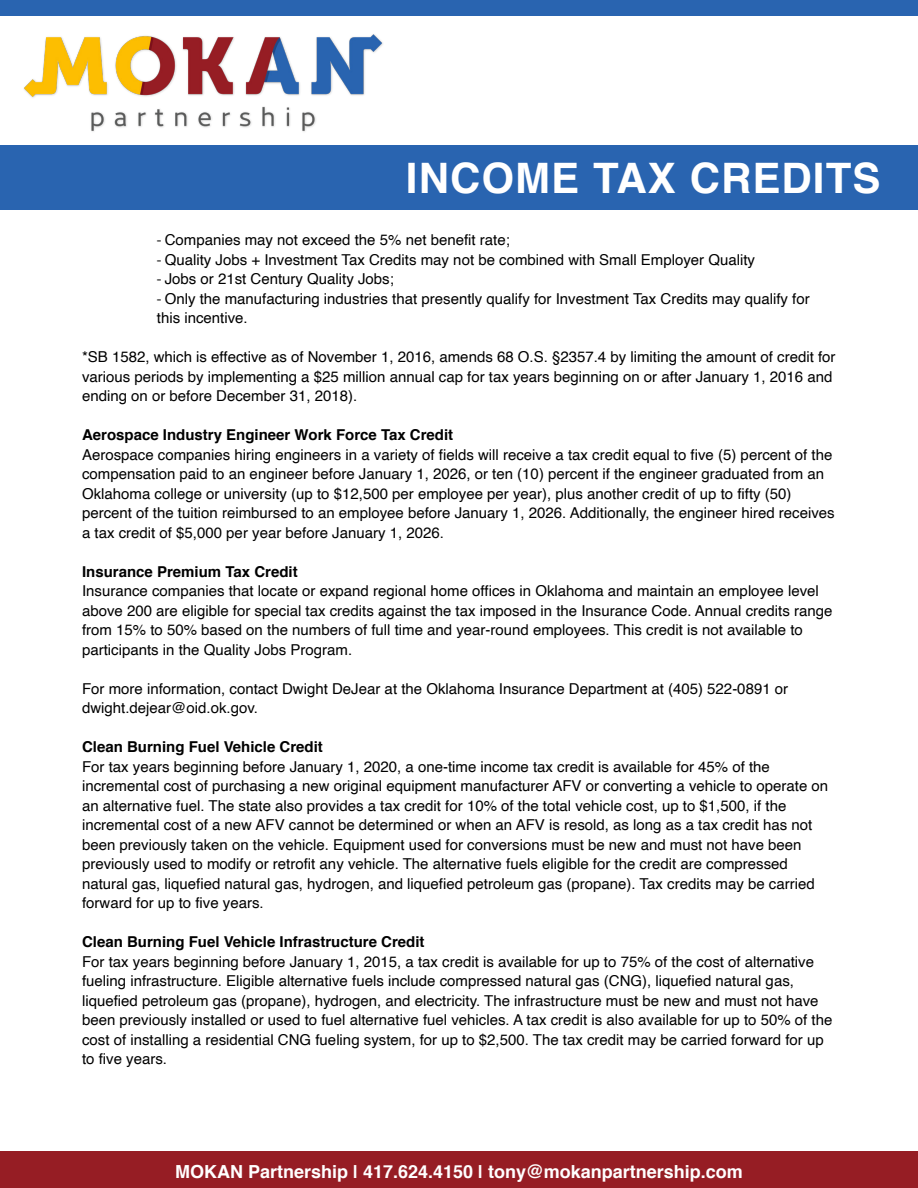
<style>
.page{position:relative;width:918px;height:1188px;background:#fff}
.page>*{position:absolute;margin:0;border:0;box-sizing:border-box;transform-origin:0 0}
.t1{font:700 42px "Helvetica";letter-spacing:.025em;color:#fff}
.t2{font:700 18px "Helvetica";color:#fff}
.t3{font:15px/19.5px "Helvetica";color:#000}
.t4{font:700 15px "Helvetica";color:#000}
.s1{font-family:"Myriad Pro"}
</style>
<div class="page">
<div style="left:0;top:1152px;width:918px;height:36px;background:#961d24"></div>
<div style="left:0;top:145px;width:918px;height:64px;background:#2964b0"></div>
<img style="left:24px;top:34px;width:359px;height:98px">
<div style="left:0;top:0;width:918px;height:16px;background:#2964b0"></div>
<h1 class="t1" style="left:406px;top:144px;width:476px">INCOME TAX CREDITS</h1>
<p class="t3" style="left:157px;top:231px;width:354px"><span class="s1">-</span> Companies may not exceed the 5% net benefit rate;</p>
<p class="t3" style="left:157px;top:250px;width:600px"><span class="s1">-</span> Quality Jobs + Investment Tax Credits may not be combined with Small Employer Quality</p>
<p class="t3" style="left:157px;top:270px;width:239px"><span class="s1">-</span> Jobs or 21st Century Quality Jobs;</p>
<p class="t3" style="left:157px;top:289px;width:654px"><span class="s1">-</span> Only the manufacturing industries that presently qualify for Investment Tax Credits may qualify for this incentive.</p>
<p class="t3" style="left:82px;top:348px;width:755px">*SB 1582, which is effective as of November 1, 2016, amends 68 O.S. §2357.4 by limiting the amount of credit for various periods by implementing a $25 million annual cap for tax years beginning on or after January 1, 2016 and ending on or before December 31, 2018).</p>
<p class="t4" style="left:82px;top:423px;width:373px">Aerospace Industry Engineer Work Force Tax Credit</p>
<p class="t3" style="left:82px;top:445px;width:754px">Aerospace companies hiring engineers in a variety of fields will receive a tax credit equal to five (5) percent of the compensation paid to an engineer before January 1, 2026, or ten (10) percent if the engineer graduated from an Oklahoma college or university (up to $12,500 per employee per year), plus another credit of up to fifty (50) percent of the tuition reimbursed to an employee before January 1, 2026. Additionally, the engineer hired receives a tax credit of $5,000 per year before January 1, 2026.</p>
<p class="t4" style="left:82px;top:559px;width:217px">Insurance Premium Tax Credit</p>
<p class="t3" style="left:82px;top:582px;width:752px">Insurance companies that locate or expand regional home offices in Oklahoma and maintain an employee level above 200 are eligible for special tax credits against the tax imposed in the Insurance Code. Annual credits range from 15% to 50% based on the numbers of full time and year-round employees. This credit is not available to participants in the Quality Jobs Program.</p>
<p class="t3" style="left:82px;top:679px;width:708px">For more information, contact Dwight DeJear at the Oklahoma Insurance Department at (405) 522-0891 or dwight.dejear@oid.ok.gov.</p>
<p class="t4" style="left:82px;top:735px;width:242px">Clean Burning Fuel Vehicle Credit</p>
<p class="t3" style="left:82px;top:757px;width:748px">For tax years beginning before January 1, 2020, a one-time income tax credit is available for 45% of the incremental cost of purchasing a new original equipment manufacturer AFV or converting a vehicle to operate on an alternative fuel. The state also provides a tax credit for 10% of the total vehicle cost, up to $1,500, if the incremental cost of a new AFV cannot be determined or when an AFV is resold, as long as a tax credit has not been previously taken on the vehicle. Equipment used for conversions must be new and must not have been previously used to modify or retrofit any vehicle. The alternative fuels eligible for the credit are compressed natural gas, liquefied natural gas, hydrogen, and liquefied petroleum gas (propane). Tax credits may be carried forward for up to five years.</p>
<p class="t4" style="left:82px;top:930px;width:344px">Clean Burning Fuel Vehicle Infrastructure Credit</p>
<p class="t3" style="left:82px;top:952px;width:752px">For tax years beginning before January 1, 2015, a tax credit is available for up to 75% of the cost of alternative fueling infrastructure. Eligible alternative fuels include compressed natural gas (CNG), liquefied natural gas, liquefied petroleum gas (propane), hydrogen, and electricity. The infrastructure must be new and must not have been previously installed or used to fuel alternative fuel vehicles. A tax credit is also available for up to 50% of the cost of installing a residential CNG fueling system, for up to $2,500. The tax credit may be carried forward for up to five years.</p>
<p class="t2" style="left:175px;top:1157px;width:569px">MOKAN Partnership | 417.624.4150 | tony@mokanpartnership.com</p>
</div>
